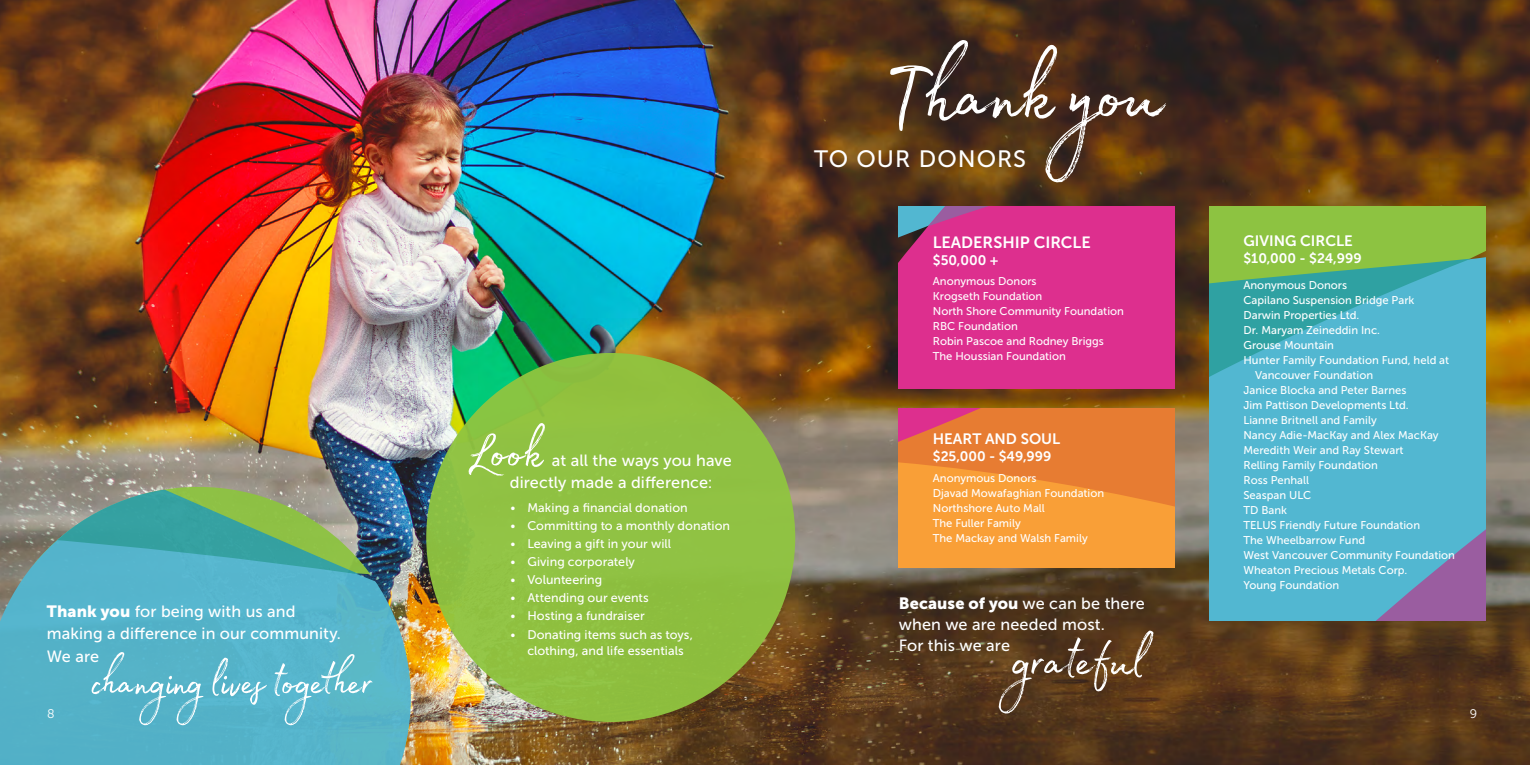
<style>
.page{position:relative;width:1530px;height:765px;background:#fff}
.page>*{position:absolute;margin:0;border:0;box-sizing:border-box;transform-origin:0 0}
.t1{font:109.12px "Madelyn";letter-spacing:-.01em;color:#fff}
.t2{font:67.5px "Madelyn";letter-spacing:-.02em;color:#fff}
.t3{font:65px "Madelyn";color:#fff}
.t4{font:55px "Madelyn";letter-spacing:-.025em;color:#fff}
.t5{font:23.62px "Museo Sans 500";letter-spacing:.045em;color:#fff}
.t6{font:16.25px/22.5px "Museo Sans 500";letter-spacing:.005em;color:#fff}
.t7{font:16.25px "Museo Sans 900";letter-spacing:.005em;color:#fff}
.t8{font:16.25px "Museo Sans 700";color:#fff}
.t9{font:15px "Museo Sans 700";color:#fff}
.t10{font:13.75px "Museo Sans 700";color:#fff}
.t11{font:12.5px/16.2px "Museo Sans 500";letter-spacing:.005em;color:#fff}
.t12{font:12.5px "Museo Sans 300";color:#fff}
.t13{font:11.25px/15px "Museo Sans 500";color:#fff}
.s1{font-family:"Museo Sans 300"}
.s2{font-family:"Museo Sans 500"}
.s3{font-family:"Museo Sans 900"}
</style>
<div class="page">
<img style="left:0;top:0;width:1530px;height:765px">
<img style="left:387px;top:487px;width:24px;height:278px">
<svg style="left:0;top:487px;width:387px;height:278px;background:#5aacb7"></svg>
<div style="left:426px;top:353px;width:369px;height:369px;background:#90c540;border-radius:50%"></div>
<div style="left:899px;top:366px;width:276px;height:22px;background:#dd2f8e"></div>
<div style="left:899px;top:207px;width:276px;height:159px;background:#dd2f8e"></div>
<svg style="left:899px;top:409px;width:276px;height:159px;background:#f08c37"></svg>
<svg style="left:1209px;top:207px;width:276px;height:413px;background:#65a2bd"></svg>
<svg style="left:1209px;top:211px;width:276px;height:339px;background:#57b6b1"></svg>
<h1 class="t1" style="left:883px;top:12px;width:283px">Thank you</h1>
<h3 class="t5" style="left:814px;top:146px;width:213px">TO OUR DONORS</h3>
<h3 class="t9" style="left:1243px;top:232px;width:111px">GIVING CIRCLE</h3>
<p class="t10" style="left:1243px;top:251px;width:120px">$10,000 - $24,999</p>
<p class="t13" style="left:1243px;top:278px;width:105px">Anonymous Donors</p>
<p class="t13" style="left:1243px;top:293px;width:173px">Capilano Suspension Bridge Park</p>
<p class="t13" style="left:1243px;top:308px;width:117px">Darwin Properties Ltd.</p>
<p class="t13" style="left:1243px;top:323px;width:138px">Dr. Maryam Zeineddin Inc.</p>
<p class="t13" style="left:1243px;top:338px;width:92px">Grouse Mountain</p>
<p class="t13" style="left:1243px;top:353px;width:207px">Hunter Family Foundation Fund, held at</p>
<p class="t13" style="left:1255px;top:368px;width:120px">Vancouver Foundation</p>
<p class="t13" style="left:1243px;top:383px;width:165px">Janice Blocka and Peter Barnes</p>
<p class="t13" style="left:1243px;top:398px;width:167px">Jim Pattison Developments Ltd.</p>
<p class="t13" style="left:1243px;top:413px;width:135px">Lianne Britnell and Family</p>
<p class="t13" style="left:1243px;top:428px;width:197px">Nancy Adie-MacKay and Alex MacKay</p>
<p class="t13" style="left:1243px;top:443px;width:162px">Meredith Weir and Ray Stewart</p>
<p class="t13" style="left:1243px;top:458px;width:136px">Relling Family Foundation</p>
<p class="t13" style="left:1243px;top:473px;width:67px">Ross Penhall</p>
<p class="t13" style="left:1243px;top:488px;width:69px">Seaspan ULC</p>
<p class="t13" style="left:1243px;top:503px;width:45px">TD Bank</p>
<p class="t13" style="left:1243px;top:518px;width:178px">TELUS Friendly Future Foundation</p>
<p class="t13" style="left:1243px;top:533px;width:123px">The Wheelbarrow Fund</p>
<p class="t13" style="left:1243px;top:548px;width:213px">West Vancouver Community Foundation</p>
<p class="t13" style="left:1243px;top:563px;width:166px">Wheaton Precious Metals Corp.</p>
<p class="t13" style="left:1243px;top:578px;width:97px">Young Foundation</p>
<h3 class="t8" style="left:933px;top:233px;width:159px">LEADERSHIP CIRCLE</h3>
<p class="t10" style="left:933px;top:253px;width:67px">$50,000 +</p>
<p class="t13" style="left:933px;top:274px;width:193px">Anonymous Donors<br>Krogseth Foundation<br>North Shore Community Foundation<br>RBC Foundation<br>Robin Pascoe and Rodney Briggs<br>The Houssian Foundation</p>
<h3 class="t3" style="left:466px;top:403px;width:80px">Look</h3>
<h3 class="t9" style="left:933px;top:430px;width:129px">HEART AND SOUL</h3>
<p class="t10" style="left:933px;top:449px;width:120px">$25,000 - $49,999</p>
<p class="t13" style="left:933px;top:471px;width:173px">Anonymous Donors<br>Djavad Mowafaghian Foundation<br>Northshore Auto Mall<br>The Fuller Family<br>The Mackay and Walsh Family</p>
<h3 class="t6" style="left:510px;top:449px;width:223px;text-indent:42px">at all the ways you have directly made a difference:</h3>
<p class="t11" style="left:510px;top:500px;width:179px"><span class="s1">•</span> Making a financial donation</p>
<p class="t11" style="left:510px;top:518px;width:221px"><span class="s1">•</span> Committing to a monthly donation</p>
<p class="t11" style="left:510px;top:536px;width:162px"><span class="s1">•</span> Leaving a gift in your will</p>
<p class="t11" style="left:510px;top:554px;width:126px"><span class="s1">•</span> Giving corporately</p>
<p class="t11" style="left:510px;top:572px;width:93px"><span class="s1">•</span> Volunteering</p>
<p class="t11" style="left:510px;top:590px;width:140px"><span class="s1">•</span> Attending our events</p>
<p class="t11" style="left:510px;top:608px;width:136px"><span class="s1">•</span> Hosting a fundraiser</p>
<p class="t11" style="left:527px;top:626px;width:167px;text-indent:-17px"><span class="s1">•</span> Donating items such as toys, clothing, and life essentials</p>
<h3 class="t7" style="left:899px;top:594px;width:247px">Because of you <span class="s2">we can be there</span></h3>
<h3 class="t6" style="left:899px;top:614px;width:208px;line-height:21.2px">when we are needed most.<br>For this we are</h3>
<h3 class="t6" style="left:47px;top:600px;width:296px"><span class="s3">Thank you</span> for being with us and making a difference in our community.<br>We are</h3>
<h2 class="t2" style="left:1011px;top:610px;width:138px">grateful</h2>
<h3 class="t4" style="left:92px;top:641px;width:282px">changing lives together</h3>
<p class="t12" style="left:47px;top:707px;width:9px">8</p>
<p class="t12" style="left:1470px;top:707px;width:9px">9</p>
</div>
